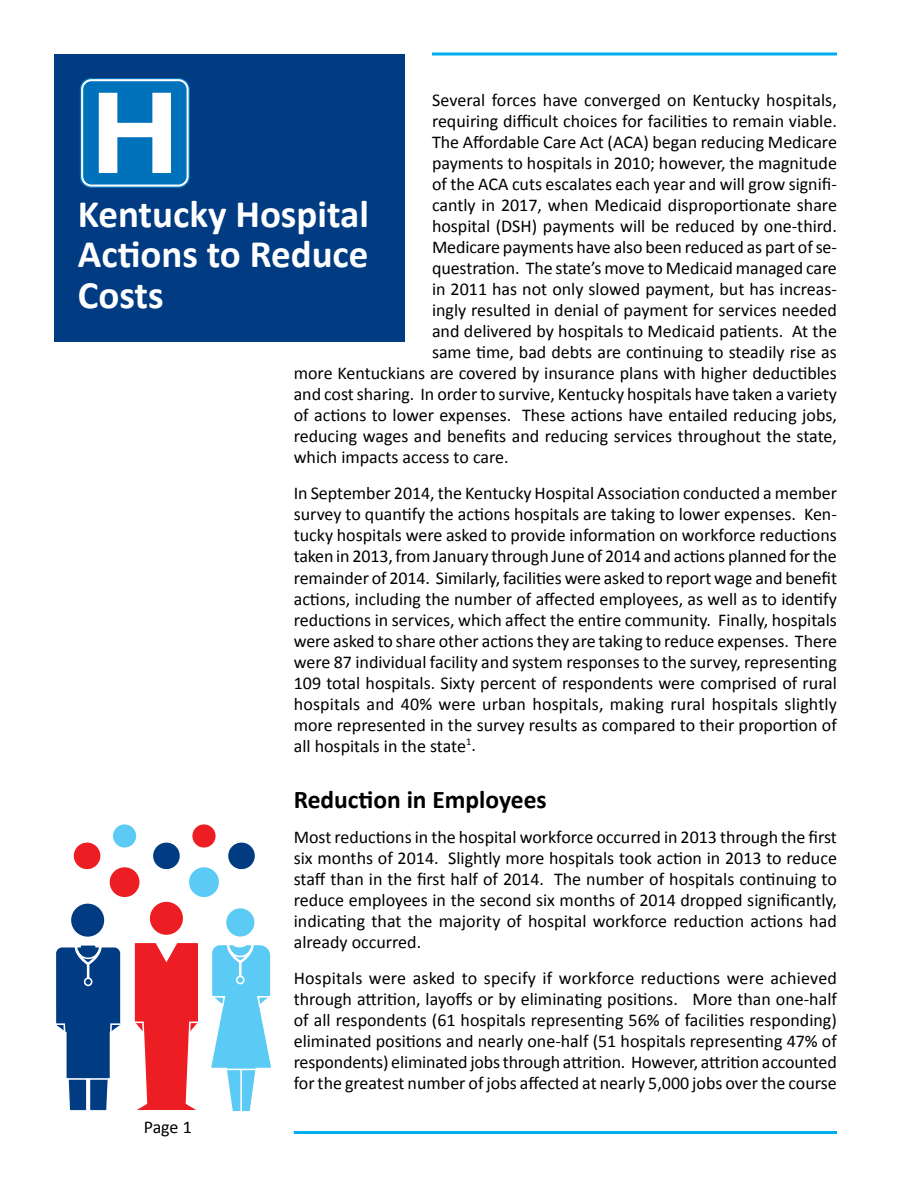
<style>
.page{position:relative;width:918px;height:1188px;background:#fff}
.page>*{position:absolute;margin:0;border:0;box-sizing:border-box;transform-origin:0 0}
.t1{font:700 39px/40.5px "Calibri";color:#fff;text-align:justify}
.t2{font:700 25.5px "Calibri";color:#000}
.t3{font:18px/21px "Calibri";color:#000;text-align:justify}
</style>
<div class="page">
<div style="left:54px;top:54px;width:351px;height:287px;background:#013b82"></div>
<div style="left:80px;top:79px;width:109px;height:108px;background:#fff;border-radius:11px"></div>
<div style="left:80px;top:78px;width:110px;height:110px;border:1px solid #0072bc;border-radius:11px"></div>
<svg style="left:83px;top:81px;width:104px;height:104px"></svg>
<div style="left:109px;top:866px;width:31px;height:32px;background:#ed1d24;border-radius:50%"></div>
<div style="left:108px;top:866px;width:33px;height:33px;border:2px solid #fff;border-radius:50%"></div>
<div style="left:73px;top:842px;width:28px;height:28px;background:#ed1d24;border-radius:50%"></div>
<div style="left:72px;top:841px;width:30px;height:30px;border:2px solid #fff;border-radius:50%"></div>
<div style="left:112px;top:824px;width:25px;height:24px;background:#5bcbf5;border-radius:50%"></div>
<div style="left:111px;top:823px;width:27px;height:26px;border:2px solid #fff;border-radius:50%"></div>
<div style="left:149px;top:901px;width:35px;height:35px;background:#ed1d24;border-radius:50%"></div>
<div style="left:148px;top:900px;width:37px;height:36px;border:2px solid #fff;border-radius:50%"></div>
<div style="left:188px;top:866px;width:32px;height:32px;background:#5bcbf5;border-radius:50%"></div>
<div style="left:187px;top:866px;width:33px;height:33px;border:2px solid #fff;border-radius:50%"></div>
<div style="left:152px;top:842px;width:29px;height:28px;background:#013b82;border-radius:50%"></div>
<div style="left:152px;top:841px;width:29px;height:30px;border:2px solid #fff;border-radius:50%"></div>
<div style="left:227px;top:842px;width:29px;height:28px;background:#013b82;border-radius:50%"></div>
<div style="left:227px;top:841px;width:29px;height:30px;border:2px solid #fff;border-radius:50%"></div>
<div style="left:192px;top:824px;width:24px;height:24px;background:#ed1d24;border-radius:50%"></div>
<div style="left:191px;top:823px;width:26px;height:26px;border:2px solid #fff;border-radius:50%"></div>
<div style="left:225px;top:908px;width:30px;height:29px;background:#5bcbf5;border-radius:50%"></div>
<div style="left:225px;top:907px;width:31px;height:31px;border:2px solid #fff;border-radius:50%"></div>
<div style="left:70px;top:903px;width:35px;height:34px;background:#013b82;border-radius:50%"></div>
<div style="left:70px;top:902px;width:36px;height:36px;border:2px solid #fff;border-radius:50%"></div>
<svg style="left:56px;top:943px;width:215px;height:168px"></svg>
<svg style="left:432px;top:52px;width:405px;height:4px;background:#3fc2f2"></svg>
<hr style="left:294px;top:1131px;width:543px;height:3px;background:#00aeef">
<p class="t3" style="left:432px;top:90px;width:406px">Several forces have converged on Kentucky hospitals,</p>
<p class="t3" style="left:432px;top:111px;width:406px">requiring difficult choices for facilities to remain viable.</p>
<p class="t3" style="left:432px;top:132px;width:406px">The Affordable Care Act (ACA) began reducing Medicare</p>
<p class="t3" style="left:432px;top:153px;width:406px">payments to hospitals in 2010; however, the magnitude</p>
<p class="t3" style="left:432px;top:174px;width:406px">of the ACA cuts escalates each year and will grow signifi-</p>
<p class="t3" style="left:432px;top:195px;width:406px">cantly in 2017, when Medicaid disproportionate share</p>
<p class="t3" style="left:432px;top:216px;width:406px">hospital (DSH) payments will be reduced by one-third.</p>
<p class="t3" style="left:432px;top:237px;width:406px">Medicare payments have also been reduced as part of se-</p>
<p class="t3" style="left:432px;top:258px;width:406px">questration. The state’s move to Medicaid managed care</p>
<p class="t3" style="left:432px;top:279px;width:406px">in 2011 has not only slowed payment, but has increas-</p>
<p class="t3" style="left:432px;top:300px;width:406px">ingly resulted in denial of payment for services needed</p>
<p class="t3" style="left:432px;top:321px;width:406px">and delivered by hospitals to Medicaid patients. At the</p>
<p class="t3" style="left:432px;top:342px;width:406px">same time, bad debts are continuing to steadily rise as</p>
<p class="t3" style="left:294px;top:363px;width:545px">more Kentuckians are covered by insurance plans with higher deductibles</p>
<p class="t3" style="left:294px;top:384px;width:545px">and cost sharing. In order to survive, Kentucky hospitals have taken a variety</p>
<p class="t3" style="left:294px;top:405px;width:545px">of actions to lower expenses. These actions have entailed reducing jobs,</p>
<p class="t3" style="left:294px;top:426px;width:545px">reducing wages and benefits and reducing services throughout the state,</p>
<p class="t3" style="left:294px;top:447px;width:216px">which impacts access to care.</p>
<p class="t3" style="left:294px;top:483px;width:545px">In September 2014, the Kentucky Hospital Association conducted a member survey to quantify the actions hospitals are taking to lower expenses. Ken&shy;tucky hospitals were asked to provide information on workforce reductions taken in 2013, from January through June of 2014 and actions planned for the remainder of 2014. Similarly, facilities were asked to report wage and benefit actions, including the number of affected employees, as well as to identify reductions in services, which affect the entire community. Finally, hospitals were asked to share other actions they are taking to reduce expenses. There were 87 individual facility and system responses to the survey, representing 109 total hospitals. Sixty percent of respondents were comprised of rural hospitals and 40% were urban hospitals, making rural hospitals slightly more represented in the survey results as compared to their proportion of all hospitals in the state<sup>1</sup>.</p>
<h2 class="t2" style="left:294px;top:784px;width:254px">Reduction in Employees</h2>
<p class="t3" style="left:294px;top:826px;width:545px">Most reductions in the hospital workforce occurred in 2013 through the first six months of 2014. Slightly more hospitals took action in 2013 to reduce staff than in the first half of 2014. The number of hospitals continuing to reduce employees in the second six months of 2014 dropped significantly, indicating that the majority of hospital workforce reduction actions had already occurred.</p>
<p class="t3" style="left:294px;top:967px;width:545px">Hospitals were asked to specify if workforce reductions were achieved through attrition, layoffs or by eliminating positions. More than one-half of all respondents (61 hospitals representing 56% of facilities responding) eliminated positions and nearly one-half (51 hospitals representing 47% of respondents) eliminated jobs through attrition. However, attrition accounted for the greatest number of jobs affected at nearly 5,000 jobs over the course</p>
<h1 class="t1" style="left:78px;top:194px;width:293px">Kentucky Hospital Actions to Reduce Costs</h1>
<p class="t3" style="left:144px;top:1116px;width:50px">Page 1</p>
</div>
